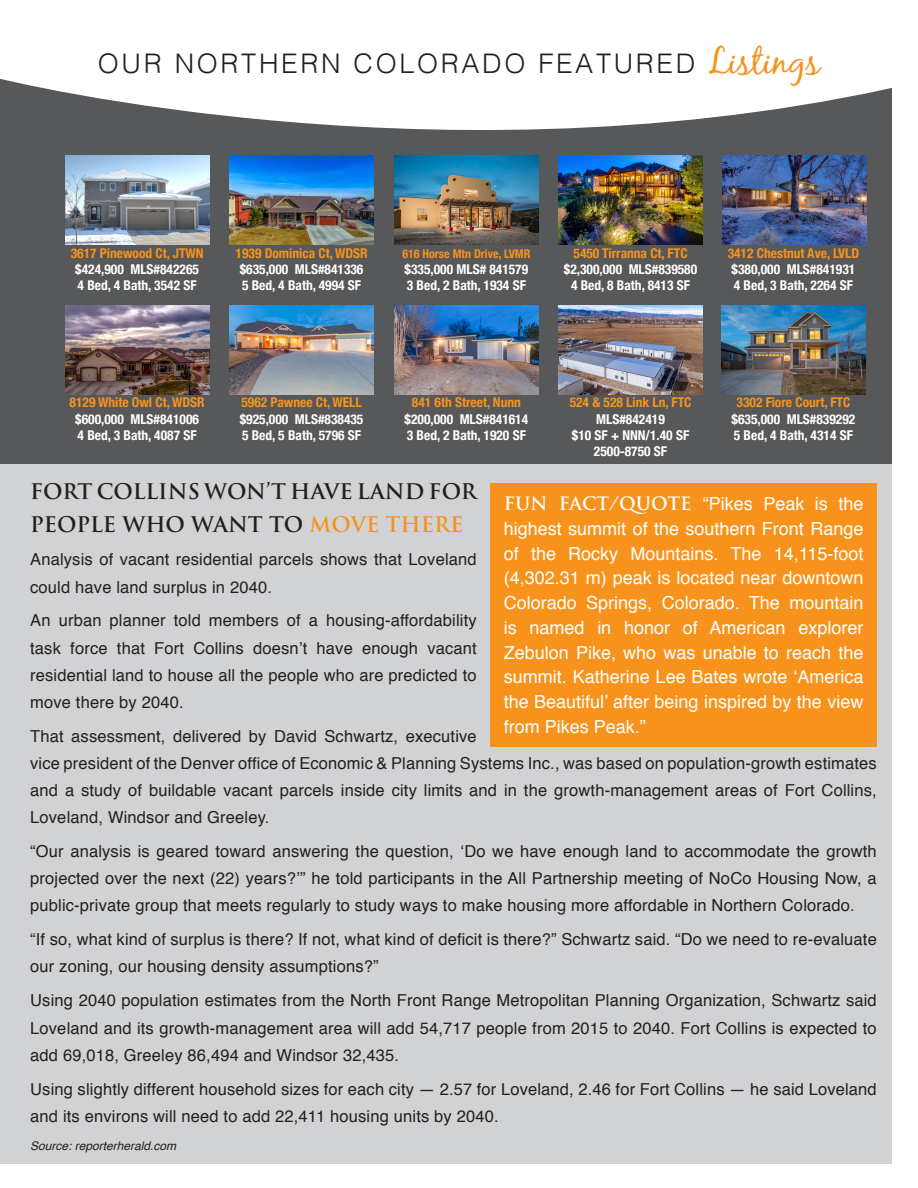
<style>
.page{position:relative;width:918px;height:1188px;background:#fff}
.page>*{position:absolute;margin:0;border:0;box-sizing:border-box;transform-origin:0 0}
.t1{font:300 27px "Helvetica";letter-spacing:.1em;color:#231f20}
.t2{font:700 21px/32.5px "Trajan Pro";color:#231f20}
.t3{font:18px/24.8px "Helvetica";color:#fff;text-align:justify}
.t4{font:16.5px/27.2px "Helvetica";letter-spacing:.01em;color:#231f20}
.t5{font:700 condensed 13.5px/16.2px "Helvetica Neue";color:#fff;text-align:center}
.t6{font:700 condensed 13.5px "Helvetica Neue";color:#f7931d}
.t7{font:italic 12px "Helvetica";color:#231f20}
.t8{font:700 condensed 12px "Helvetica Neue";color:#f7931d}
.s1{font-family:"Black Jack";font-weight:400;font-size:36px;color:#f7931d}
.s2{color:#f7931d}
.s3{font-family:"Trajan Pro";font-weight:700}
</style>
<div class="page">
<div style="left:0;top:463px;width:891px;height:701px;background:#d1d2d4"></div>
<div style="left:0;top:52px;width:891px;height:411px;background:#57585a"></div>
<svg style="left:0;top:52px;width:892px;height:142px;fill:#fff"></svg>
<img style="left:65px;top:155px;width:144px;height:90px">
<img style="left:65px;top:305px;width:144px;height:89px">
<img style="left:230px;top:155px;width:144px;height:90px">
<img style="left:230px;top:305px;width:144px;height:89px">
<img style="left:394px;top:155px;width:144px;height:90px">
<img style="left:394px;top:305px;width:145px;height:89px">
<img style="left:558px;top:155px;width:145px;height:90px">
<img style="left:722px;top:155px;width:144px;height:90px">
<img style="left:558px;top:305px;width:145px;height:89px">
<img style="left:721px;top:305px;width:145px;height:89px">
<div style="left:490px;top:483px;width:387px;height:263px;background:#f7931d"></div>
<p class="t1" style="left:98px;top:40px;width:724px">OUR NORTHERN COLORADO FEATURED <span class="s1">Listings</span></p>
<p class="t6" style="left:71px;top:242px;width:134px">3617 Pinewood Ct, JTWN</p>
<p class="t5" style="left:75px;top:260px;width:125px">$424,900 MLS#842265</p>
<p class="t5" style="left:78px;top:276px;width:121px">4 Bed, 4 Bath, 3542 SF</p>
<p class="t6" style="left:236px;top:242px;width:134px">1939 Dominica Ct, WDSR</p>
<p class="t5" style="left:240px;top:260px;width:125px">$635,000 MLS#841336</p>
<p class="t5" style="left:242px;top:276px;width:121px">5 Bed, 4 Bath, 4994 SF</p>
<p class="t8" style="left:402px;top:243px;width:130px">616 Horse Mtn Drive, LVMR</p>
<p class="t5" style="left:405px;top:260px;width:125px">$335,000 MLS# 841579</p>
<p class="t5" style="left:407px;top:276px;width:121px">3 Bed, 2 Bath, 1934 SF</p>
<p class="t6" style="left:574px;top:242px;width:116px">5450 Tirranna Ct, FTC</p>
<p class="t5" style="left:564px;top:260px;width:135px">$2,300,000 MLS#839580</p>
<p class="t5" style="left:571px;top:276px;width:121px">4 Bed, 8 Bath, 8413 SF</p>
<p class="t6" style="left:728px;top:242px;width:133px">3412 Chestnut Ave, LVLD</p>
<p class="t5" style="left:732px;top:260px;width:125px">$380,000 MLS#841931</p>
<p class="t5" style="left:734px;top:276px;width:121px">4 Bed, 3 Bath, 2264 SF</p>
<p class="t6" style="left:70px;top:391px;width:137px">8129 White Owl Ct, WDSR</p>
<p class="t5" style="left:75px;top:410px;width:125px">$600,000 MLS#841006</p>
<p class="t5" style="left:78px;top:426px;width:121px">4 Bed, 3 Bath, 4087 SF</p>
<p class="t6" style="left:241px;top:391px;width:122px">5962 Pawnee Ct, WELL</p>
<p class="t5" style="left:240px;top:410px;width:125px">$925,000 MLS#838435</p>
<p class="t5" style="left:242px;top:426px;width:121px">5 Bed, 5 Bath, 5796 SF</p>
<p class="t6" style="left:412px;top:391px;width:111px">841 6th Street, Nunn</p>
<p class="t5" style="left:405px;top:410px;width:125px">$200,000 MLS#841614</p>
<p class="t5" style="left:407px;top:426px;width:121px">3 Bed, 2 Bath, 1920 SF</p>
<p class="t6" style="left:570px;top:391px;width:123px">524 &amp; 528 Link Ln, FTC</p>
<p class="t5" style="left:596px;top:410px;width:70px">MLS#842419</p>
<p class="t5" style="left:572px;top:426px;width:119px">$10 SF + NNN/1.40 SF<br>2500-8750 SF</p>
<p class="t6" style="left:737px;top:391px;width:115px">3302 Fiore Court, FTC</p>
<p class="t5" style="left:732px;top:410px;width:125px">$635,000 MLS#839292</p>
<p class="t5" style="left:734px;top:426px;width:121px">5 Bed, 4 Bath, 4314 SF</p>
<p class="t2" style="left:30px;top:475px;width:448px">FORT COLLINS WON’T HAVE LAND FOR<br>PEOPLE WHO WANT TO <span class="s2">MOVE THERE</span></p>
<p class="t4" style="left:30px;top:547px;width:448px">Analysis of vacant residential parcels shows that Loveland could have land surplus in 2040.</p>
<p class="t4" style="left:30px;top:608px;width:448px;text-align:justify">An urban planner told members of a housing-affordability task force that Fort Collins doesn’t have enough vacant residential land to house all the people who are predicted to move there by 2040.</p>
<p class="t4" style="left:30px;top:723px;width:848px">That assessment, delivered by David Schwartz, executive<br>vice president of the Denver office of Economic &amp; Planning Systems Inc., was based on population-growth estimates and a study of buildable vacant parcels inside city limits and in the growth-management areas of Fort Collins, Loveland, Windsor and Greeley.</p>
<p class="t4" style="left:30px;top:838px;width:848px;text-align:justify">“Our analysis is geared toward answering the question, ‘Do we have enough land to accommodate the growth projected over the next (22) years?’” he told participants in the All Partnership meeting of NoCo Housing Now, a public-private group that meets regularly to study ways to make housing more affordable in Northern Colorado.</p>
<p class="t4" style="left:30px;top:926px;width:848px">“If so, what kind of surplus is there? If not, what kind of deficit is there?” Schwartz said. “Do we need to re-evaluate our zoning, our housing density assumptions?”</p>
<p class="t4" style="left:30px;top:988px;width:848px;text-align:justify">Using 2040 population estimates from the North Front Range Metropolitan Planning Organization, Schwartz said Loveland and its growth-management area will add 54,717 people from 2015 to 2040. Fort Collins is expected to add 69,018, Greeley 86,494 and Windsor 32,435.</p>
<p class="t4" style="left:30px;top:1076px;width:848px">Using slightly different household sizes for each city — 2.57 for Loveland, 2.46 for Fort Collins — he said Loveland and its environs will need to add 22,411 housing units by 2040.</p>
<p class="t7" style="left:30px;top:1137px;width:148px">Source: reporterherald.com</p>
<p class="t3" style="left:504px;top:492px;width:361px"><span class="s3">FUN FACT/QUOTE</span> “Pikes Peak is the highest summit of the southern Front Range of the Rocky Mountains. The 14,115-foot (4,302.31 m) peak is located near downtown Colorado Springs, Colorado. The mountain is named in honor of American explorer Zebulon Pike, who was unable to reach the summit. Katherine Lee Bates wrote ‘America the Beautiful’ after being inspired by the view from Pikes Peak.”</p>
</div>
